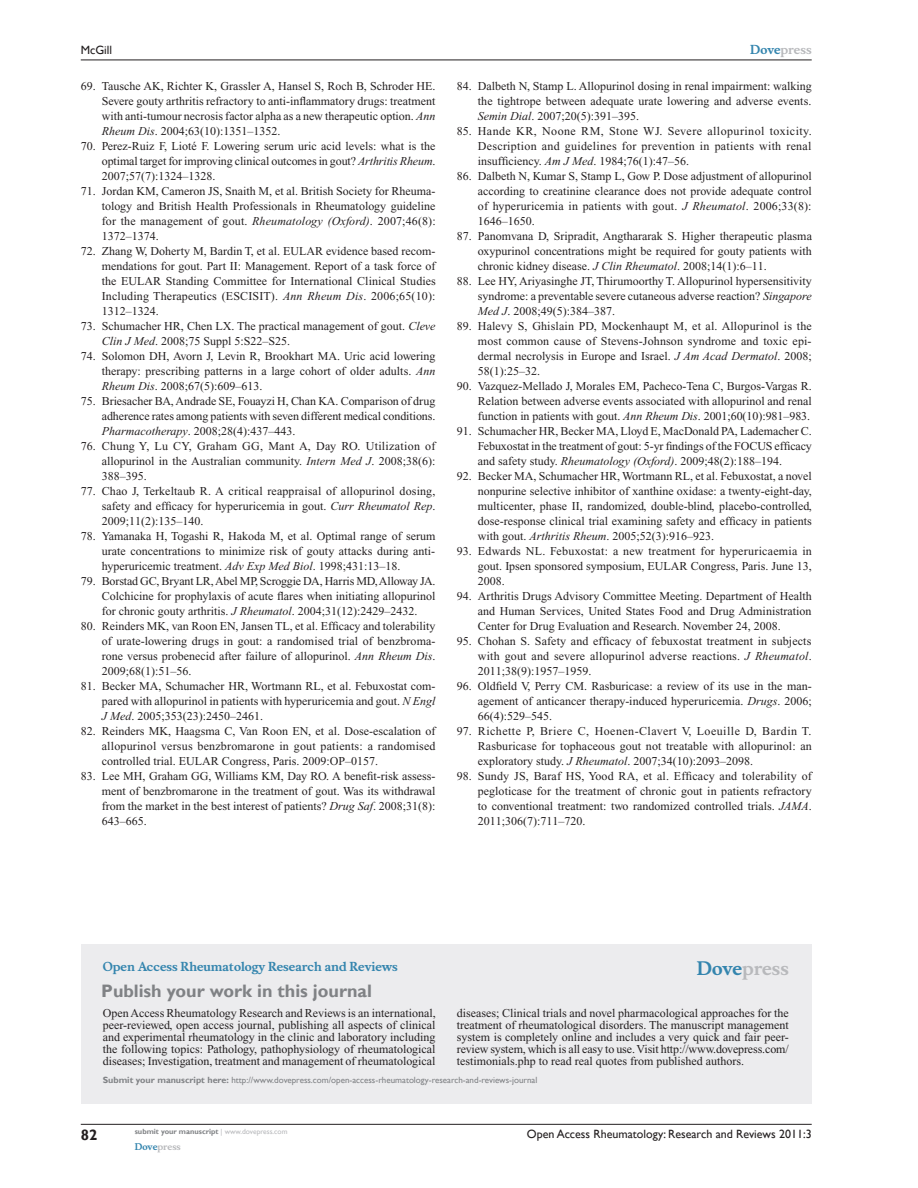
<style>
.page{position:relative;width:918px;height:1188px;background:#fff}
.page>*{position:absolute;margin:0;border:0;box-sizing:border-box;transform-origin:0 0}
.t1{font:700 18px "Gill Sans";color:#808285}
.t2{font:700 18px "Musee";color:#b8b9bc}
.t3{font:700 15px "Gill Sans";color:#231f20}
.t4{font:12px/15px "Times New Roman";color:#231f20;text-align:justify}
.t5{font:12px "Gill Sans";color:#231f20}
.t6{font:700 12px "Musee";color:#3485ae}
.t7{font:700 12px "Musee";color:#b8b9bc}
.t8{font:9px "Gill Sans";color:#808285}
.t9{font:700 9px "Musee";color:#b8b9bc}
.t10{font:700 7.5px "Gill Sans";color:#808285}
.s1{font-style:italic}
.s2{color:#3485ae}
.s3{font-weight:700}
.s4{font-weight:400;color:#b8b9bc}
</style>
<div class="page">
<div style="left:81px;top:944px;width:731px;height:159px;background:#ececee"></div>
<hr style="left:81px;top:1124px;width:731px;height:1px;background:#231f20">
<hr style="left:81px;top:60px;width:731px;height:1px;background:#231f20">
<p class="t5" style="left:81px;top:43px;width:33px">McGill</p>
<p class="t4" style="left:102px;top:79px;width:335px;text-indent:-21px">69. Tausche AK, Richter K, Grassler A, Hansel S, Roch B, Schroder HE.<br>Severe gouty arthritis refractory to anti-inflammatory drugs: treatment with anti-tumour necrosis factor alpha as a new therapeutic option. <span class="s1">Ann Rheum Dis</span>. 2004;63(10):1351–1352.</p>
<p class="t4" style="left:102px;top:139px;width:335px;text-indent:-21px">70. Perez-Ruiz F, Lioté F. Lowering serum uric acid levels: what is the optimal target for improving clinical outcomes in gout? <span class="s1">Arthritis Rheum</span>.<br>2007;57(7):1324–1328.</p>
<p class="t4" style="left:102px;top:184px;width:335px;text-indent:-21px">71. Jordan KM, Cameron JS, Snaith M, et al. British Society for Rheuma&shy;tology and British Health Professionals in Rheumatology guideline for the management of gout. <span class="s1">Rheumatology (Oxford)</span>. 2007;46(8):<br>1372–1374.</p>
<p class="t4" style="left:102px;top:244px;width:336px;text-indent:-21px">72. Zhang W, Doherty M, Bardin T, et al. EULAR evidence based recom&shy;mendations for gout. Part II: Management. Report of a task force of the EULAR Standing Committee for International Clinical Studies Including Therapeutics (ESCISIT). <span class="s1">Ann Rheum Dis</span>. 2006;65(10):<br>1312–1324.</p>
<p class="t4" style="left:102px;top:319px;width:335px;text-indent:-21px">73. Schumacher HR, Chen LX. The practical management of gout. <span class="s1">Cleve<br>Clin J Med</span>. 2008;75 Suppl 5:S22–S25.</p>
<p class="t4" style="left:102px;top:349px;width:335px;text-indent:-21px">74. Solomon DH, Avorn J, Levin R, Brookhart MA. Uric acid lowering therapy: prescribing patterns in a large cohort of older adults. <span class="s1">Ann Rheum Dis</span>. 2008;67(5):609–613.</p>
<p class="t4" style="left:102px;top:394px;width:335px;text-indent:-21px">75. Briesacher BA, Andrade SE, Fouayzi H, Chan KA. Comparison of drug adherence rates among patients with seven different medical conditions.<br><span class="s1">Pharmacotherapy</span>. 2008;28(4):437–443.</p>
<p class="t4" style="left:102px;top:439px;width:335px;text-indent:-21px">76. Chung Y, Lu CY, Graham GG, Mant A, Day RO. Utilization of allopurinol in the Australian community. <span class="s1">Intern Med J</span>. 2008;38(6):<br>388–395.</p>
<p class="t4" style="left:102px;top:484px;width:335px;text-indent:-21px">77. Chao J, Terkeltaub R. A critical reappraisal of allopurinol dosing, safety and efficacy for hyperuricemia in gout. <span class="s1">Curr Rheumatol Rep</span>.<br>2009;11(2):135–140.</p>
<p class="t4" style="left:102px;top:529px;width:335px;text-indent:-21px">78. Yamanaka H, Togashi R, Hakoda M, et al. Optimal range of serum urate concentrations to minimize risk of gouty attacks during anti&shy;hyperuricemic treatment. <span class="s1">Adv Exp Med Biol</span>. 1998;431:13–18.</p>
<p class="t4" style="left:102px;top:574px;width:335px;text-indent:-21px">79. Borstad GC, Bryant LR, Abel MP, Scroggie DA, Harris MD, Alloway JA.<br>Colchicine for prophylaxis of acute flares when initiating allopurinol for chronic gouty arthritis. <span class="s1">J Rheumatol</span>. 2004;31(12):2429–2432.</p>
<p class="t4" style="left:102px;top:619px;width:335px;text-indent:-21px">80. Reinders MK, van Roon EN, Jansen TL, et al. Efficacy and tolerability of urate-lowering drugs in gout: a randomised trial of benzbroma&shy;rone versus probenecid after failure of allopurinol. <span class="s1">Ann Rheum Dis</span>.<br>2009;68(1):51–56.</p>
<p class="t4" style="left:102px;top:679px;width:335px;text-indent:-21px">81. Becker MA, Schumacher HR, Wortmann RL, et al. Febuxostat com&shy;pared with allopurinol in patients with hyperuricemia and gout. <span class="s1">N Engl J Med</span>. 2005;353(23):2450–2461.</p>
<p class="t4" style="left:102px;top:724px;width:335px;text-indent:-21px">82. Reinders MK, Haagsma C, Van Roon EN, et al. Dose-escalation of allopurinol versus benzbromarone in gout patients: a randomised controlled trial. EULAR Congress, Paris. 2009:OP–0157.</p>
<p class="t4" style="left:102px;top:769px;width:335px;text-indent:-21px">83. Lee MH, Graham GG, Williams KM, Day RO. A benefit-risk assess&shy;ment of benzbromarone in the treatment of gout. Was its withdrawal from the market in the best interest of patients? <span class="s1">Drug Saf</span>. 2008;31(8):<br>643–665.</p>
<p class="t7" style="left:750px;top:43px;width:63px"><span class="s2">Dove</span>press</p>
<p class="t4" style="left:478px;top:79px;width:335px;text-indent:-21px">84. Dalbeth N, Stamp L. Allopurinol dosing in renal impairment: walking the tightrope between adequate urate lowering and adverse events.<br><span class="s1">Semin Dial</span>. 2007;20(5):391–395.</p>
<p class="t4" style="left:478px;top:124px;width:335px;text-indent:-21px">85. Hande KR, Noone RM, Stone WJ. Severe allopurinol toxicity.<br>Description and guidelines for prevention in patients with renal insufficiency. <span class="s1">Am J Med</span>. 1984;76(1):47–56.</p>
<p class="t4" style="left:478px;top:169px;width:335px;text-indent:-21px">86. Dalbeth N, Kumar S, Stamp L, Gow P. Dose adjustment of allopurinol according to creatinine clearance does not provide adequate control of hyperuricemia in patients with gout. <span class="s1">J Rheumatol</span>. 2006;33(8):<br>1646–1650.</p>
<p class="t4" style="left:478px;top:229px;width:336px;text-indent:-21px">87. Panomvana D, Sripradit, Angthararak S. Higher therapeutic plasma oxypurinol concentrations might be required for gouty patients with chronic kidney disease. <span class="s1">J Clin Rheumatol</span>. 2008;14(1):6–11.</p>
<p class="t4" style="left:478px;top:274px;width:335px;text-indent:-21px">88. Lee HY, Ariyasinghe JT, Thirumoorthy T. Allopurinol hypersensitivity syndrome: a preventable severe cutaneous adverse reaction? <span class="s1">Singapore Med J</span>. 2008;49(5):384–387.</p>
<p class="t4" style="left:478px;top:319px;width:335px;text-indent:-21px">89. Halevy S, Ghislain PD, Mockenhaupt M, et al. Allopurinol is the most common cause of Stevens-Johnson syndrome and toxic epi&shy;dermal necrolysis in Europe and Israel. <span class="s1">J Am Acad Dermatol</span>. 2008; 58(1):25–32.</p>
<p class="t4" style="left:478px;top:379px;width:335px;text-indent:-21px">90. Vazquez-Mellado J, Morales EM, Pacheco-Tena C, Burgos-Vargas R.<br>Relation between adverse events associated with allopurinol and renal function in patients with gout. <span class="s1">Ann Rheum Dis</span>. 2001;60(10):981–983.</p>
<p class="t4" style="left:478px;top:424px;width:336px;text-indent:-21px">91. Schumacher HR, Becker MA, Lloyd E, MacDonald PA, Lademacher C.<br>Febuxostat in the treatment of gout: 5-yr findings of the FOCUS efficacy and safety study. <span class="s1">Rheumatology (Oxford)</span>. 2009;48(2):188–194.</p>
<p class="t4" style="left:478px;top:469px;width:335px;text-indent:-21px">92. Becker MA, Schumacher HR, Wortmann RL, et al. Febuxostat, a novel nonpurine selective inhibitor of xanthine oxidase: a twenty-eight-day, multicenter, phase II, randomized, double-blind, placebo-controlled, dose-response clinical trial examining safety and efficacy in patients with gout. <span class="s1">Arthritis Rheum</span>. 2005;52(3):916–923.</p>
<p class="t4" style="left:478px;top:544px;width:336px;text-indent:-21px">93. Edwards NL. Febuxostat: a new treatment for hyperuricaemia in gout. Ipsen sponsored symposium, EULAR Congress, Paris. June 13, 2008.</p>
<p class="t4" style="left:478px;top:589px;width:335px;text-indent:-21px">94. Arthritis Drugs Advisory Committee Meeting. Department of Health and Human Services, United States Food and Drug Administration Center for Drug Evaluation and Research. November 24, 2008.</p>
<p class="t4" style="left:478px;top:634px;width:335px;text-indent:-21px">95. Chohan S. Safety and efficacy of febuxostat treatment in subjects with gout and severe allopurinol adverse reactions. <span class="s1">J Rheumatol</span>.<br>2011;38(9):1957–1959.</p>
<p class="t4" style="left:478px;top:679px;width:335px;text-indent:-21px">96. Oldfield V, Perry CM. Rasburicase: a review of its use in the man&shy;agement of anticancer therapy-induced hyperuricemia. <span class="s1">Drugs</span>. 2006; 66(4):529–545.</p>
<p class="t4" style="left:478px;top:724px;width:335px;text-indent:-21px">97. Richette P, Briere C, Hoenen-Clavert V, Loeuille D, Bardin T.<br>Rasburicase for tophaceous gout not treatable with allopurinol: an exploratory study. <span class="s1">J Rheumatol</span>. 2007;34(10):2093–2098.</p>
<p class="t4" style="left:478px;top:769px;width:335px;text-indent:-21px">98. Sundy JS, Baraf HS, Yood RA, et al. Efficacy and tolerability of pegloticase for the treatment of chronic gout in patients refractory to conventional treatment: two randomized controlled trials. <span class="s1">JAMA</span>.<br>2011;306(7):711–720.</p>
<p class="t6" style="left:103px;top:959px;width:297px">Open Access Rheumatology Research and Reviews</p>
<h1 class="t1" style="left:101px;top:980px;width:272px">Publish your work in this journal</h1>
<h1 class="t2" style="left:697px;top:958px;width:94px"><span class="s2">Dove</span>press</h1>
<p class="t4" style="left:103px;top:1007px;width:334px;line-height:12px">Open Access Rheumatology Research and Reviews is an international, peer-reviewed, open access journal, publishing all aspects of clinical and experimental rheumatology in the clinic and laboratory including the following topics: Pathology, pathophysiology of rheumatological diseases; Investigation, treatment and management of rheumatological</p>
<p class="t4" style="left:457px;top:1007px;width:333px;line-height:12px">diseases; Clinical trials and novel pharmacological approaches for the treatment of rheumatological disorders. The manuscript management system is completely online and includes a very quick and fair peer&shy;review system, which is all easy to use. Visit http://www.dovepress.com/ testimonials.php to read real quotes from published authors.</p>
<p class="t8" style="left:103px;top:1075px;width:436px"><span class="s3">Submit your manuscript here:</span> http://www.dovepress.com/open-access-rheumatology-research-and-reviews-journal</p>
<p class="t3" style="left:81px;top:1126px;width:18px">82</p>
<p class="t10" style="left:135px;top:1127px;width:154px">submit your manuscript <span class="s4">| www.dovepress.com</span></p>
<p class="t9" style="left:135px;top:1141px;width:48px"><span class="s2">Dove</span>press</p>
<p class="t5" style="left:527px;top:1127px;width:286px">Open Access Rheumatology: Research and Reviews 2011:3</p>
</div>
